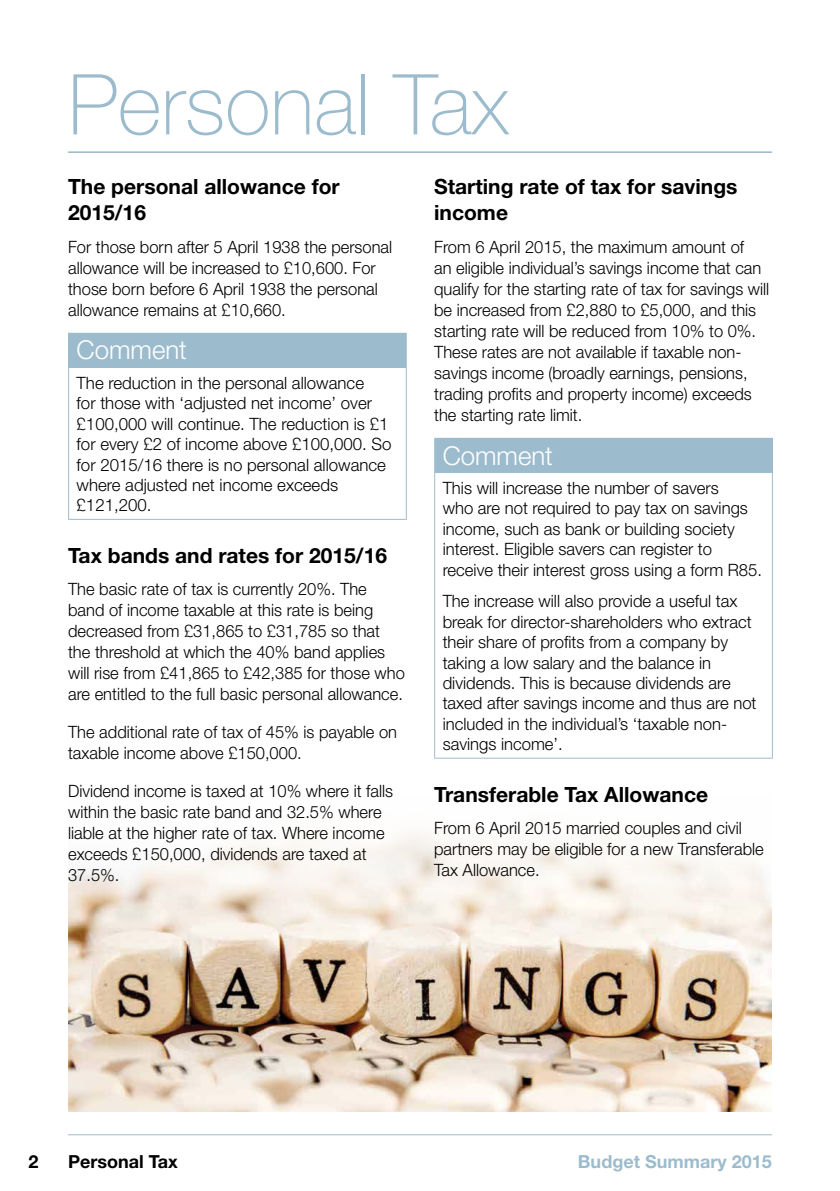
<style>
.page{position:relative;width:840px;height:1191px;background:#fff}
.page>*{position:absolute;margin:0;border:0;box-sizing:border-box;transform-origin:0 0}
.t1{font:100 84px "Helvetica Neue";color:#9cbccd}
.t2{font:300 26px "Helvetica Neue";color:#fff}
.t3{font:700 21px/26px "Helvetica Neue";color:#000}
.t4{font:700 18px "Helvetica Neue";color:#9cbccd}
.t5{font:700 18px "Helvetica Neue";color:#000}
.t6{font:300 17px/21px "Helvetica Neue";color:#000}
</style>
<div class="page">
<hr style="left:68px;top:1134px;width:703px;height:1px;background:#9cbccd">
<img style="left:68px;top:834px;width:703px;height:277px">
<hr style="left:68px;top:151px;width:703px;height:2px;background:#9cbccd">
<div style="left:69px;top:333px;width:337px;height:34px;background:#9cbccd"></div>
<hr style="left:68px;top:368px;width:1px;height:151px;background:#9cbccd">
<hr style="left:405px;top:368px;width:1px;height:151px;background:#9cbccd">
<hr style="left:68px;top:519px;width:338px;height:1px;background:#9cbccd">
<hr style="left:68px;top:333px;width:338px;height:1px;background:#9cbccd">
<hr style="left:68px;top:334px;width:1px;height:33px;background:#9cbccd">
<hr style="left:68px;top:367px;width:338px;height:1px;background:#9cbccd">
<div style="left:434px;top:438px;width:338px;height:34px;background:#9cbccd"></div>
<hr style="left:434px;top:473px;width:1px;height:284px;background:#9cbccd">
<hr style="left:771px;top:473px;width:1px;height:284px;background:#9cbccd">
<hr style="left:434px;top:757px;width:338px;height:1px;background:#9cbccd">
<hr style="left:434px;top:472px;width:338px;height:1px;background:#9cbccd">
<h1 class="t1" style="left:68px;top:58px;width:442px">Personal Tax</h1>
<p class="t3" style="left:68px;top:173px;width:273px">The personal allowance for<br>2015/16</p>
<p class="t6" style="left:68px;top:236px;width:325px">For those born after 5 April 1938 the personal allowance will be increased to £10,600. For those born before 6 April 1938 the personal allowance remains at £10,660.</p>
<h2 class="t2" style="left:77px;top:334px;width:112px">Comment</h2>
<p class="t6" style="left:77px;top:372px;width:316px;line-height:20.4px">The reduction in the personal allowance<br>for those with ‘adjusted net income’ over £100,000 will continue. The reduction is £1 for every £2 of income above £100,000. So for 2015/16 there is no personal allowance where adjusted net income exceeds £121,200.</p>
<p class="t3" style="left:68px;top:542px;width:320px">Tax bands and rates for 2015/16</p>
<p class="t6" style="left:68px;top:578px;width:338px">The basic rate of tax is currently 20%. The band of income taxable at this rate is being decreased from £31,865 to £31,785 so that the threshold at which the 40% band applies will rise from £41,865 to £42,385 for those who are entitled to the full basic personal allowance.</p>
<p class="t6" style="left:68px;top:721px;width:330px">The additional rate of tax of 45% is payable on taxable income above £150,000.</p>
<p class="t6" style="left:68px;top:780px;width:326px">Dividend income is taxed at 10% where it falls within the basic rate band and 32.5% where liable at the higher rate of tax. Where income exceeds £150,000, dividends are taxed at 37.5%.</p>
<p class="t3" style="left:434px;top:173px;width:304px">Starting rate of tax for savings income</p>
<p class="t6" style="left:434px;top:236px;width:336px">From 6 April 2015, the maximum amount of<br>an eligible individual’s savings income that can qualify for the starting rate of tax for savings will be increased from £2,880 to £5,000, and this starting rate will be reduced from 10% to 0%.<br>These rates are not available if taxable non&shy;savings income (broadly earnings, pensions, trading profits and property income) exceeds the starting rate limit.</p>
<h2 class="t2" style="left:442px;top:439px;width:112px">Comment</h2>
<p class="t6" style="left:442px;top:477px;width:321px;line-height:20.4px">This will increase the number of savers<br>who are not required to pay tax on savings income, such as bank or building society interest. Eligible savers can register to receive their interest gross using a form R85.</p>
<p class="t6" style="left:442px;top:590px;width:315px;line-height:20.4px">The increase will also provide a useful tax break for director-shareholders who extract their share of profits from a company by taking a low salary and the balance in dividends. This is because dividends are taxed after savings income and thus are not included in the individual’s ‘taxable non&shy;savings income’.</p>
<p class="t3" style="left:434px;top:780px;width:275px">Transferable Tax Allowance</p>
<p class="t6" style="left:434px;top:817px;width:331px">From 6 April 2015 married couples and civil partners may be eligible for a new Transferable<br>Tax Allowance.</p>
<p class="t5" style="left:28px;top:1150px;width:12px">2</p>
<p class="t5" style="left:68px;top:1150px;width:111px">Personal Tax</p>
<p class="t4" style="left:577px;top:1150px;width:195px">Budget Summary 2015</p>
</div>
